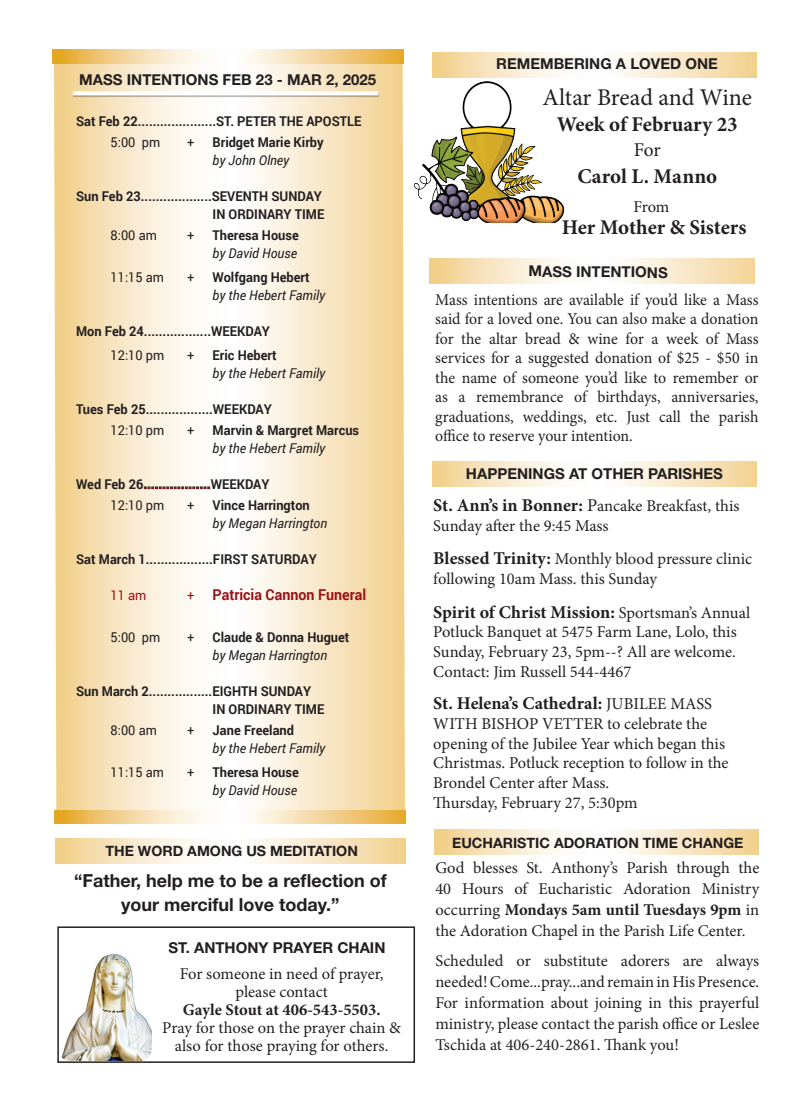
<style>
.page{position:relative;width:810px;height:1107px;background:#fff}
.page>*{position:absolute;margin:0;border:0;box-sizing:border-box;transform-origin:0 0}
.t1{font:24px "Minion Pro";letter-spacing:-.01em;color:#231f20}
.t2{font:700 21px "Minion Pro";letter-spacing:-.005em;color:#231f20}
.t3{font:19.5px "Minion Pro";color:#231f20}
.t4{font:700 18px "Minion Pro";color:#231f20}
.t5{font:700 18px/24px "Helvetica Neue LT Std";color:#231f20;text-align:center}
.t6{font:16.5px/19.8px "Minion Pro";color:#231f20;text-align:justify}
.t7{font:16.5px/19.5px "Minion Pro";color:#231f20;text-align:justify;scale:.96 1}
.t8{font:700 16.5px "Minion Pro";color:#231f20}
.t9{font:700 15px "Helvetica Neue LT Std";color:#231f20}
.t10{font:700 15px "Roboto";color:#9a1317;scale:.95 1}
.t11{font:700 14.25px "Helvetica Neue LT Std";color:#231f20}
.t12{font:700 13.5px/18px "Roboto";color:#231f20;text-align:right;scale:.95 1}
.t13{font:italic 13.5px "Roboto";color:#231f20;scale:.95 1}
.t14{font:13.5px "Roboto";color:#231f20;scale:.95 1}
.t15{font:13.5px "Roboto";color:#9a1317;scale:.95 1}
.s1{font-weight:400;font-size:13.5px}
.s2{font-weight:700;font-size:18px}
.s3{font-size:18px}
.s4{font-weight:400;font-size:16.5px}
.s5{font-weight:700}
</style>
<div class="page">
<svg style="left:433px;top:462px;width:324px;height:25px"></svg>
<img style="left:413px;top:81px;width:152px;height:142px">
<svg style="left:432px;top:53px;width:324px;height:25px"></svg>
<svg style="left:434px;top:830px;width:324px;height:24px"></svg>
<svg style="left:57px;top:926px;width:358px;height:137px"></svg>
<svg style="left:54px;top:64px;width:351px;height:749px"></svg>
<hr style="left:73px;top:93px;width:305px;height:4px;background:#231f20;opacity:.3">
<div style="left:73px;top:91px;width:305px;height:4px;background:#fff;border:2px solid #fff"></div>
<svg style="left:429px;top:258px;width:326px;height:25px"></svg>
<svg style="left:55px;top:810px;width:351px;height:14px"></svg>
<svg style="left:53px;top:50px;width:351px;height:13px"></svg>
<svg style="left:55px;top:839px;width:351px;height:25px"></svg>
<p class="t9" style="left:79px;top:70px;width:298px">MASS INTENTIONS FEB 23 - MAR 2, 2025</p>
<p class="t12" style="left:76px;top:111px;width:302px">Sat Feb 22.....................ST. PETER THE APOSTLE</p>
<p class="t14" style="left:111px;top:132px;width:54px">5:00 pm</p>
<p class="t14" style="left:187px;top:132px;width:9px">+</p>
<p class="t12" style="left:213px;top:132px;width:118px">Bridget Marie Kirby</p>
<p class="t13" style="left:213px;top:150px;width:82px">by John Olney</p>
<p class="t12" style="left:76px;top:186px;width:263px">Sun Feb 23...................SEVENTH SUNDAY<br>IN ORDINARY TIME</p>
<p class="t14" style="left:111px;top:225px;width:50px">8:00 am</p>
<p class="t14" style="left:187px;top:225px;width:9px">+</p>
<p class="t12" style="left:213px;top:225px;width:92px">Theresa House</p>
<p class="t13" style="left:213px;top:243px;width:90px">by David House</p>
<p class="t14" style="left:111px;top:267px;width:58px">11:15 am</p>
<p class="t14" style="left:187px;top:267px;width:9px">+</p>
<p class="t12" style="left:213px;top:267px;width:104px">Wolfgang Hebert</p>
<p class="t13" style="left:213px;top:285px;width:120px">by the Hebert Family</p>
<p class="t12" style="left:76px;top:321px;width:206px">Mon Feb 24..................WEEKDAY</p>
<p class="t14" style="left:111px;top:345px;width:58px">12:10 pm</p>
<p class="t14" style="left:187px;top:345px;width:9px">+</p>
<p class="t12" style="left:213px;top:345px;width:69px">Eric Hebert</p>
<p class="t13" style="left:213px;top:363px;width:120px">by the Hebert Family</p>
<p class="t12" style="left:76px;top:399px;width:208px">Tues Feb 25..................WEEKDAY</p>
<p class="t14" style="left:111px;top:420px;width:58px">12:10 pm</p>
<p class="t14" style="left:187px;top:420px;width:9px">+</p>
<p class="t12" style="left:213px;top:420px;width:156px">Marvin &amp; Margret Marcus</p>
<p class="t13" style="left:213px;top:438px;width:120px">by the Hebert Family</p>
<p class="t12" style="left:76px;top:474px;width:205px">Wed Feb 26..................WEEKDAY</p>
<p class="t14" style="left:111px;top:495px;width:58px">12:10 pm</p>
<p class="t14" style="left:187px;top:495px;width:9px">+</p>
<p class="t12" style="left:213px;top:495px;width:104px">Vince Harrington</p>
<p class="t13" style="left:213px;top:513px;width:122px">by Megan Harrington</p>
<p class="t12" style="left:76px;top:549px;width:255px">Sat March 1..................FIRST SATURDAY</p>
<p class="t15" style="left:111px;top:585px;width:39px">11 am</p>
<p class="t10" style="left:187px;top:584px;width:190px"><span class="s1">+</span> Patricia Cannon Funeral</p>
<p class="t14" style="left:111px;top:627px;width:54px">5:00 pm</p>
<p class="t14" style="left:187px;top:627px;width:9px">+</p>
<p class="t12" style="left:213px;top:627px;width:146px">Claude &amp; Donna Huguet</p>
<p class="t13" style="left:213px;top:645px;width:122px">by Megan Harrington</p>
<p class="t12" style="left:213px;top:681px;width:119px;text-align:left;text-indent:-136px">Sun March 2.................EIGHTH SUNDAY<br>IN ORDINARY TIME</p>
<p class="t14" style="left:111px;top:720px;width:50px">8:00 am</p>
<p class="t14" style="left:187px;top:720px;width:9px">+</p>
<p class="t12" style="left:213px;top:720px;width:87px">Jane Freeland</p>
<p class="t13" style="left:213px;top:738px;width:120px">by the Hebert Family</p>
<p class="t14" style="left:111px;top:762px;width:58px">11:15 am</p>
<p class="t14" style="left:187px;top:762px;width:9px">+</p>
<p class="t12" style="left:213px;top:762px;width:92px">Theresa House</p>
<p class="t13" style="left:213px;top:780px;width:90px">by David House</p>
<p class="t11" style="left:105px;top:842px;width:254px">THE WORD AMONG US MEDITATION</p>
<p class="t5" style="left:74px;top:868px;width:314px">“Father, help me to be a reflection of your merciful love today.”</p>
<p class="t9" style="left:169px;top:938px;width:218px">ST. ANTHONY PRAYER CHAIN</p>
<p class="t6" style="left:180px;top:965px;width:205px;line-height:18px;text-align:center">For someone in need of prayer, please contact</p>
<p class="t8" style="left:183px;top:998px;width:199px">Gayle Stout at 406-543-5503.</p>
<p class="t6" style="left:162px;top:1019px;width:240px;line-height:18px;text-align:center">Pray for those on the prayer chain &amp; also for those praying for others.</p>
<p class="t9" style="left:496px;top:55px;width:223px">REMEMBERING A LOVED ONE</p>
<h1 class="t1" style="left:542px;top:82px;width:211px">Altar Bread and Wine</h1>
<p class="t2" style="left:557px;top:109px;width:182px">Week of February 23</p>
<p class="t3" style="left:634px;top:137px;width:28px">For</p>
<p class="t2" style="left:577px;top:162px;width:141px">Carol L. Manno</p>
<p class="t6" style="left:633px;top:197px;width:38px">From</p>
<p class="t2" style="left:562px;top:213px;width:186px">Her Mother &amp; Sisters</p>
<p class="t9" style="left:529px;top:261px;width:141px;rotate:1deg">MASS INTENTIONS</p>
<p class="t7" style="left:435px;top:290px;width:338px">Mass intentions are available if you’d like a Mass said for a loved one. You can also make a donation for the altar bread &amp; wine for a week of Mass services for a suggested donation of $25 - $50 in the name of someone you’d like to remember or as a remembrance of birthdays, anniversaries, graduations, weddings, etc. Just call the parish office to reserve your intention.</p>
<p class="t9" style="left:466px;top:465px;width:258px">HAPPENINGS AT OTHER PARISHES</p>
<p class="t6" style="left:433px;top:496px;width:308px"><span class="s2">St. Ann’s in Bonner:</span> <span class="s3">P</span>ancake Breakfast, this<br>Sunday after the 9:45 Mass</p>
<p class="t6" style="left:433px;top:549px;width:320px"><span class="s2">Blessed Trinity:</span> Monthly blood pressure clinic following 10am Mass. this Sunday</p>
<p class="t4" style="left:433px;top:599px;width:318px">Spirit of Christ Mission: <span class="s4">Sportsman’s Annual</span></p>
<p class="t6" style="left:433px;top:622px;width:305px">Potluck Banquet at 5475 Farm Lane, Lolo, this Sunday, February 23, 5pm--? All are welcome.<br>Contact: Jim Russell 544-4467</p>
<p class="t4" style="left:433px;top:691px;width:280px">St. Helena’s Cathedral: <span class="s4">JUBILEE MASS</span></p>
<p class="t6" style="left:433px;top:714px;width:297px;text-align:left">WITH BISHOP VETTER to celebrate the opening of the Jubilee Year which began this Christmas. Potluck reception to follow in the Brondel Center after Mass.<br>Thursday, February 27, 5:30pm</p>
<p class="t11" style="left:452px;top:834px;width:293px">EUCHARISTIC ADORATION TIME CHANGE</p>
<p class="t6" style="left:435px;top:857px;width:326px;line-height:21px">God blesses St. Anthony’s Parish through the 40 Hours of Eucharistic Adoration Ministry occurring <span class="s5">Mondays 5am until Tuesdays 9pm</span> in the Adoration Chapel in the Parish Life Center.</p>
<p class="t6" style="left:435px;top:950px;width:326px;line-height:21px">Scheduled or substitute adorers are always needed! Come...pray...and remain in His Presence.<br>For information about joining in this prayerful ministry, please contact the parish office or Leslee Tschida at 406-240-2861. Thank you!</p>
</div>
